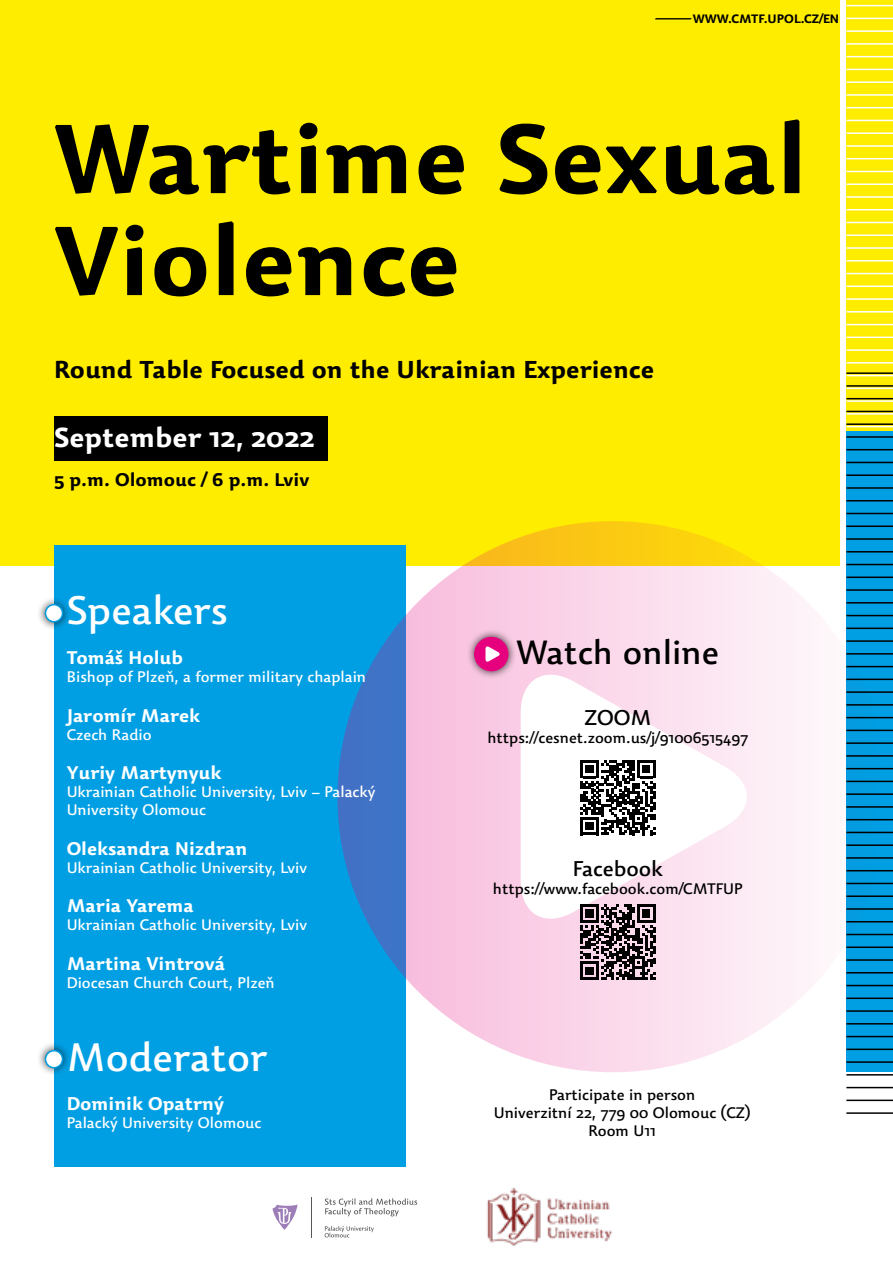
<style>
.page{position:relative;width:893px;height:1263px;background:#fff}
.page>*{position:absolute;margin:0;border:0;box-sizing:border-box;transform-origin:0 0}
.t1{font:700 96px/102px "Dederon SDOT";color:#000}
.t2{font:500 39px "Dederon SDOT";color:#fff}
.t3{font:500 33px "Dederon SDOT";color:#000}
.t4{font:700 27px "Dederon SDOT";color:#fff}
.t5{font:700 24px "Dederon SDOT";color:#000}
.t6{font:500 21px "Dederon SDOT";color:#000}
.t7{font:700 18px "Dederon SDOT";color:#fff}
.t8{font:700 18px "Dederon SDOT";color:#000}
.t9{font:500 15px/18px "Dederon SDOT";color:#fff}
.t10{font:500 15px/18px "Dederon SDOT";color:#000;text-align:center}
.t11{font:700 12px "Dederon SDOT";color:#000;scale:6 1}
</style>
<div class="page">
<div style="left:0;top:0;width:839px;height:566px;background:#ffed00"></div>
<div style="left:54px;top:545px;width:351px;height:621px;background:#009fe3"></div>
<div style="left:846px;top:0;width:47px;height:661px;background:#ffed00"></div>
<hr style="left:846px;top:5px;width:47px;height:1px;background:#fff">
<hr style="left:846px;top:18px;width:47px;height:1px;background:#fff">
<hr style="left:846px;top:30px;width:47px;height:2px;background:#fff">
<hr style="left:846px;top:43px;width:47px;height:2px;background:#fff">
<hr style="left:846px;top:56px;width:47px;height:1px;background:#fff">
<hr style="left:846px;top:69px;width:47px;height:1px;background:#fff">
<hr style="left:846px;top:81px;width:47px;height:2px;background:#fff">
<hr style="left:846px;top:94px;width:47px;height:2px;background:#fff">
<hr style="left:846px;top:107px;width:47px;height:1px;background:#fff">
<hr style="left:846px;top:120px;width:47px;height:1px;background:#fff">
<hr style="left:846px;top:132px;width:47px;height:2px;background:#fff">
<hr style="left:846px;top:145px;width:47px;height:2px;background:#fff">
<hr style="left:846px;top:158px;width:47px;height:1px;background:#fff">
<hr style="left:846px;top:171px;width:47px;height:1px;background:#fff">
<hr style="left:846px;top:183px;width:47px;height:2px;background:#fff">
<hr style="left:846px;top:196px;width:47px;height:2px;background:#fff">
<hr style="left:846px;top:209px;width:47px;height:1px;background:#fff">
<hr style="left:846px;top:222px;width:47px;height:1px;background:#fff">
<hr style="left:846px;top:234px;width:47px;height:2px;background:#fff">
<hr style="left:846px;top:247px;width:47px;height:2px;background:#fff">
<hr style="left:846px;top:260px;width:47px;height:1px;background:#fff">
<hr style="left:846px;top:273px;width:47px;height:1px;background:#fff">
<hr style="left:846px;top:286px;width:47px;height:1px;background:#fff">
<hr style="left:846px;top:298px;width:47px;height:2px;background:#fff">
<hr style="left:846px;top:311px;width:47px;height:2px;background:#fff">
<hr style="left:846px;top:324px;width:47px;height:1px;background:#fff">
<hr style="left:846px;top:337px;width:47px;height:1px;background:#fff">
<hr style="left:846px;top:349px;width:47px;height:2px;background:#fff">
<hr style="left:846px;top:362px;width:47px;height:2px;background:#fff">
<hr style="left:846px;top:375px;width:47px;height:1px;background:#fff">
<hr style="left:846px;top:388px;width:47px;height:1px;background:#fff">
<hr style="left:846px;top:400px;width:47px;height:2px;background:#fff">
<hr style="left:846px;top:413px;width:47px;height:2px;background:#fff">
<hr style="left:846px;top:426px;width:47px;height:1px;background:#fff">
<div style="left:846px;top:432px;width:47px;height:639px;background:#009fe3"></div>
<svg style="left:337px;top:521px;width:551px;height:551px"></svg>
<svg style="left:521px;top:665px;width:233px;height:263px"></svg>
<div style="left:466px;top:629px;width:51px;height:51px;background:#000;opacity:.75"></div>
<div style="left:474px;top:637px;width:34px;height:34px;background:#e6007d;border-radius:50%"></div>
<svg style="left:485px;top:646px;width:15px;height:16px"></svg>
<svg style="left:580px;top:760px;width:75px;height:75px"></svg>
<svg style="left:580px;top:904px;width:75px;height:75px;background:#64565d"></svg>
<div style="left:54px;top:416px;width:274px;height:45px;background:#000"></div>
<hr style="left:846px;top:372px;width:47px;height:2px;background:#000">
<hr style="left:846px;top:385px;width:47px;height:2px;background:#000">
<hr style="left:846px;top:398px;width:47px;height:1px;background:#000">
<hr style="left:846px;top:411px;width:47px;height:1px;background:#000">
<hr style="left:846px;top:423px;width:47px;height:2px;background:#000">
<hr style="left:846px;top:436px;width:47px;height:2px;background:#000">
<hr style="left:846px;top:449px;width:47px;height:1px;background:#000">
<hr style="left:846px;top:462px;width:47px;height:1px;background:#000">
<hr style="left:846px;top:474px;width:47px;height:2px;background:#000">
<hr style="left:846px;top:487px;width:47px;height:2px;background:#000">
<hr style="left:846px;top:500px;width:47px;height:1px;background:#000">
<hr style="left:846px;top:513px;width:47px;height:1px;background:#000">
<hr style="left:846px;top:525px;width:47px;height:2px;background:#000">
<hr style="left:846px;top:538px;width:47px;height:2px;background:#000">
<hr style="left:846px;top:551px;width:47px;height:1px;background:#000">
<hr style="left:846px;top:564px;width:47px;height:1px;background:#000">
<hr style="left:846px;top:576px;width:47px;height:2px;background:#000">
<hr style="left:846px;top:589px;width:47px;height:2px;background:#000">
<hr style="left:846px;top:602px;width:47px;height:1px;background:#000">
<hr style="left:846px;top:615px;width:47px;height:1px;background:#000">
<hr style="left:846px;top:627px;width:47px;height:2px;background:#000">
<hr style="left:846px;top:640px;width:47px;height:2px;background:#000">
<hr style="left:846px;top:653px;width:47px;height:2px;background:#000">
<hr style="left:846px;top:666px;width:47px;height:1px;background:#000">
<hr style="left:846px;top:679px;width:47px;height:1px;background:#000">
<hr style="left:846px;top:691px;width:47px;height:2px;background:#000">
<hr style="left:846px;top:704px;width:47px;height:2px;background:#000">
<hr style="left:846px;top:717px;width:47px;height:1px;background:#000">
<hr style="left:846px;top:730px;width:47px;height:1px;background:#000">
<hr style="left:846px;top:742px;width:47px;height:2px;background:#000">
<hr style="left:846px;top:755px;width:47px;height:2px;background:#000">
<hr style="left:846px;top:768px;width:47px;height:1px;background:#000">
<hr style="left:846px;top:781px;width:47px;height:1px;background:#000">
<hr style="left:846px;top:793px;width:47px;height:2px;background:#000">
<hr style="left:846px;top:806px;width:47px;height:2px;background:#000">
<hr style="left:846px;top:819px;width:47px;height:1px;background:#000">
<hr style="left:846px;top:832px;width:47px;height:1px;background:#000">
<hr style="left:846px;top:844px;width:47px;height:2px;background:#000">
<hr style="left:846px;top:857px;width:47px;height:2px;background:#000">
<hr style="left:846px;top:870px;width:47px;height:1px;background:#000">
<hr style="left:846px;top:883px;width:47px;height:1px;background:#000">
<hr style="left:846px;top:895px;width:47px;height:2px;background:#000">
<hr style="left:846px;top:908px;width:47px;height:2px;background:#000">
<hr style="left:846px;top:921px;width:47px;height:1px;background:#000">
<hr style="left:846px;top:934px;width:47px;height:1px;background:#000">
<hr style="left:846px;top:946px;width:47px;height:2px;background:#000">
<hr style="left:846px;top:959px;width:47px;height:2px;background:#000">
<hr style="left:846px;top:972px;width:47px;height:1px;background:#000">
<hr style="left:846px;top:985px;width:47px;height:1px;background:#000">
<hr style="left:846px;top:997px;width:47px;height:2px;background:#000">
<hr style="left:846px;top:1010px;width:47px;height:2px;background:#000">
<hr style="left:846px;top:1023px;width:47px;height:1px;background:#000">
<hr style="left:846px;top:1036px;width:47px;height:1px;background:#000">
<hr style="left:846px;top:1048px;width:47px;height:2px;background:#000">
<hr style="left:846px;top:1061px;width:47px;height:2px;background:#000">
<hr style="left:846px;top:1074px;width:47px;height:1px;background:#000">
<hr style="left:846px;top:1087px;width:47px;height:1px;background:#000">
<hr style="left:846px;top:1099px;width:47px;height:2px;background:#000">
<hr style="left:846px;top:1112px;width:47px;height:2px;background:#000">
<div style="left:37px;top:596px;width:34px;height:34px;background:#000;opacity:.75"></div>
<div style="left:45px;top:605px;width:18px;height:17px;background:#fff;border-radius:50%"></div>
<div style="left:45px;top:604px;width:18px;height:18px;border:2px solid #009fe3;border-radius:50%"></div>
<div style="left:37px;top:1042px;width:34px;height:34px;background:#000;opacity:.75"></div>
<div style="left:45px;top:1051px;width:18px;height:17px;background:#fff;border-radius:50%"></div>
<div style="left:45px;top:1050px;width:18px;height:18px;border:2px solid #009fe3;border-radius:50%"></div>
<img style="left:487px;top:1187px;width:125px;height:59px">
<hr style="left:311px;top:1197px;width:1px;height:40px;background:#575756">
<svg style="left:325px;top:1198px;width:92px;height:18px"></svg>
<svg style="left:272px;top:1204px;width:26px;height:26px"></svg>
<svg style="left:325px;top:1226px;width:49px;height:11px"></svg>
<p class="t11" style="left:654px;top:11px;width:32px">–WWW.CMTF.UPOL.CZ/EN</p>
<h1 class="t1" style="left:54px;top:108px;width:755px">Wartime Sexual<br>Violence</h1>
<h3 class="t5" style="left:54px;top:355px;width:602px">Round Table Focused on the Ukrainian Experience</h3>
<h3 class="t4" style="left:54px;top:420px;width:262px">September 12, 2022</h3>
<p class="t8" style="left:54px;top:469px;width:257px">5 p.m. Olomouc / 6 p.m. Lviv</p>
<h2 class="t2" style="left:67px;top:588px;width:163px">Speakers</h2>
<p class="t7" style="left:67px;top:646px;width:118px">Tomáš Holub</p>
<p class="t9" style="left:67px;top:668px;width:301px">Bishop of Plzeň, a former military chaplain</p>
<p class="t7" style="left:67px;top:704px;width:135px">Jaromír Marek</p>
<p class="t9" style="left:67px;top:725px;width:86px">Czech Radio</p>
<p class="t7" style="left:67px;top:761px;width:156px">Yuriy Martynyuk</p>
<p class="t9" style="left:67px;top:783px;width:310px">Ukrainian Catholic University, Lviv – Palacký<br>University Olomouc</p>
<p class="t7" style="left:67px;top:837px;width:182px">Oleksandra Nizdran</p>
<p class="t9" style="left:67px;top:859px;width:242px">Ukrainian Catholic University, Lviv</p>
<p class="t7" style="left:67px;top:895px;width:129px">Maria Yarema</p>
<p class="t9" style="left:67px;top:916px;width:242px">Ukrainian Catholic University, Lviv</p>
<p class="t7" style="left:67px;top:952px;width:160px">Martina Vintrová</p>
<p class="t9" style="left:67px;top:974px;width:210px">Diocesan Church Court, Plzeň</p>
<h2 class="t2" style="left:67px;top:1034px;width:202px">Moderator</h2>
<p class="t7" style="left:67px;top:1093px;width:159px">Dominik Opatrný</p>
<p class="t9" style="left:67px;top:1114px;width:196px">Palacký University Olomouc</p>
<h3 class="t3" style="left:517px;top:633px;width:204px">Watch online</h3>
<h3 class="t6" style="left:584px;top:705px;width:69px">ZOOM</h3>
<p class="t10" style="left:487px;top:729px;width:262px">https://cesnet.zoom.us/j/91006515497</p>
<h3 class="t6" style="left:573px;top:856px;width:91px">Facebook</h3>
<p class="t10" style="left:493px;top:880px;width:252px">https://www.facebook.com/CMTFUP</p>
<p class="t10" style="left:494px;top:1086px;width:258px">Participate in person<br>Univerzitní 22, 779 00 Olomouc (CZ)<br>Room U11</p>
</div>
